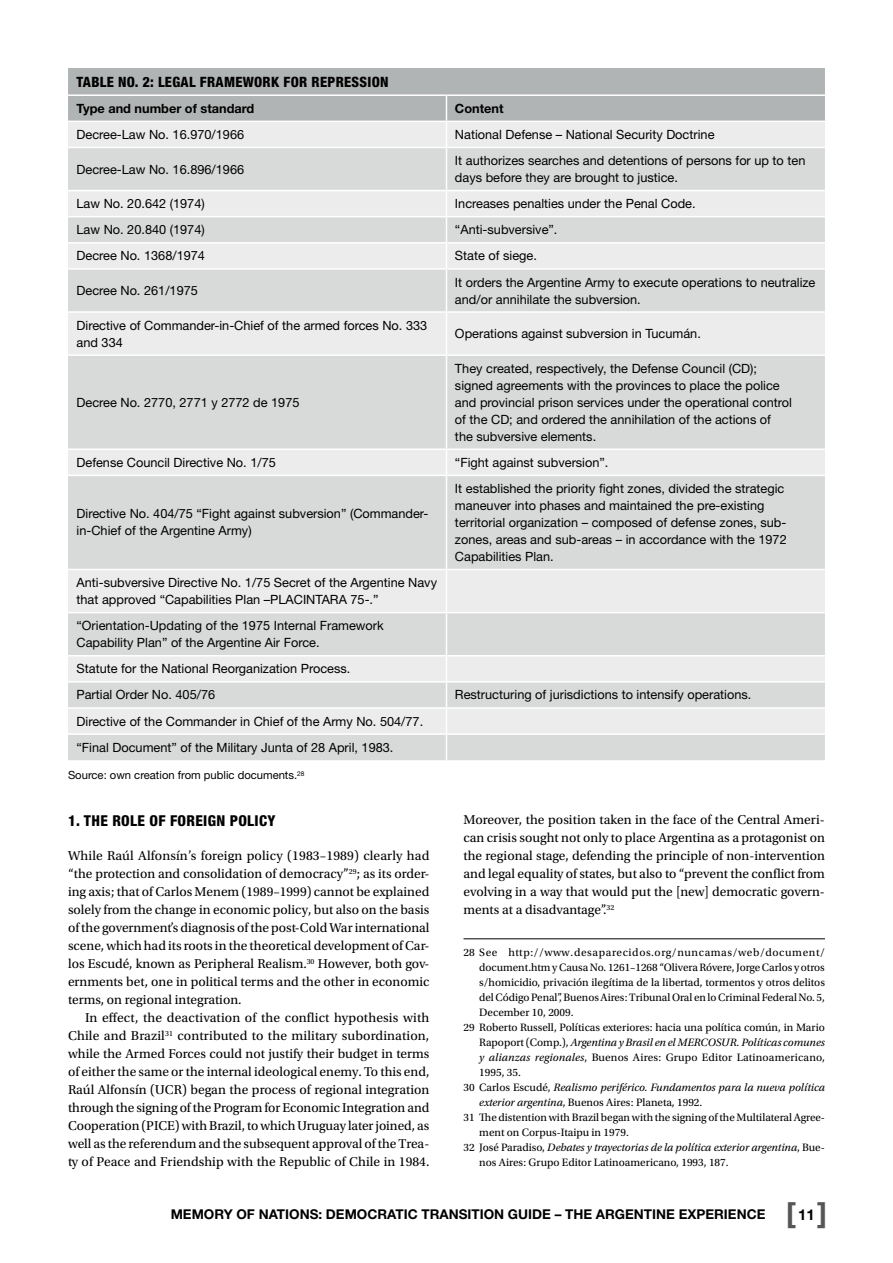
<style>
.page{position:relative;width:893px;height:1263px;background:#fff}
.page>*{position:absolute;margin:0;border:0;box-sizing:border-box;transform-origin:0 0}
.t1{font:700 28.5px "Helvetica Neue LT Pro";color:#555756}
.t2{font:800 condensed 15px "Helvetica Neue LT Pro";letter-spacing:.02em;color:#000}
.t3{font:800 condensed 14.25px "Helvetica Neue LT Pro";letter-spacing:.02em;color:#000}
.t4{font:13.5px/18px "Utopia Std";color:#000;text-align:justify}
.t5{font:700 13.5px "Helvetica Neue LT Pro";color:#000}
.t6{font:12.75px/17px "Helvetica Neue LT Pro";color:#000}
.t7{font:700 12.75px "Helvetica Neue LT Pro";color:#000}
.t8{font:11.25px "Utopia Std";color:#000}
.t9{font:italic 11.25px "Utopia Std";color:#000}
.t10{font:11.25px "Utopia Std";letter-spacing:.05em;color:#000}
.t11{font:11.25px "Helvetica Neue LT Pro";color:#000}
.s1{font-style:normal}
.s2{font-style:italic}
.s3{font-size:15px;color:#000}
</style>
<div class="page">
<hr style="left:463px;top:938px;width:362px;height:1px;background:#000">
<svg style="left:68px;top:148px;width:757px;height:612px;background:#dfe0e0"></svg>
<svg style="left:68px;top:68px;width:757px;height:79px;background:#c6c8c8"></svg>
<hr style="left:446px;top:148px;width:1px;height:42px;background:#fff">
<hr style="left:68px;top:190px;width:378px;height:1px;background:#fff">
<hr style="left:446px;top:190px;width:379px;height:1px;background:#fff">
<hr style="left:68px;top:216px;width:378px;height:1px;background:#fff">
<hr style="left:446px;top:216px;width:379px;height:1px;background:#fff">
<hr style="left:68px;top:242px;width:378px;height:2px;background:#fff">
<hr style="left:446px;top:242px;width:379px;height:2px;background:#fff">
<svg style="left:446px;top:191px;width:1px;height:77px"></svg>
<hr style="left:68px;top:268px;width:378px;height:2px;background:#fff">
<hr style="left:446px;top:268px;width:379px;height:2px;background:#fff">
<hr style="left:446px;top:270px;width:1px;height:41px;background:#fff">
<hr style="left:68px;top:311px;width:378px;height:2px;background:#fff">
<hr style="left:446px;top:311px;width:379px;height:2px;background:#fff">
<hr style="left:446px;top:313px;width:1px;height:41px;background:#fff">
<hr style="left:68px;top:354px;width:378px;height:2px;background:#fff">
<hr style="left:446px;top:354px;width:379px;height:2px;background:#fff">
<hr style="left:446px;top:356px;width:1px;height:92px;background:#fff">
<hr style="left:68px;top:448px;width:378px;height:2px;background:#fff">
<hr style="left:446px;top:448px;width:379px;height:2px;background:#fff">
<svg style="left:446px;top:450px;width:1px;height:25px"></svg>
<hr style="left:68px;top:475px;width:378px;height:1px;background:#fff">
<hr style="left:446px;top:475px;width:379px;height:1px;background:#fff">
<hr style="left:446px;top:476px;width:1px;height:93px;background:#fff">
<hr style="left:68px;top:569px;width:378px;height:1px;background:#fff">
<hr style="left:446px;top:569px;width:379px;height:1px;background:#fff">
<hr style="left:446px;top:570px;width:1px;height:42px;background:#fff">
<hr style="left:68px;top:612px;width:378px;height:1px;background:#fff">
<hr style="left:446px;top:612px;width:379px;height:1px;background:#fff">
<hr style="left:446px;top:613px;width:1px;height:42px;background:#fff">
<hr style="left:68px;top:655px;width:378px;height:1px;background:#fff">
<hr style="left:446px;top:655px;width:379px;height:1px;background:#fff">
<hr style="left:68px;top:681px;width:378px;height:2px;background:#fff">
<hr style="left:446px;top:681px;width:379px;height:2px;background:#fff">
<hr style="left:68px;top:707px;width:378px;height:2px;background:#fff">
<hr style="left:446px;top:707px;width:379px;height:2px;background:#fff">
<hr style="left:68px;top:733px;width:378px;height:2px;background:#fff">
<hr style="left:446px;top:733px;width:379px;height:2px;background:#fff">
<svg style="left:446px;top:656px;width:1px;height:104px"></svg>
<p class="t3" style="left:77px;top:73px;width:314px">TABLE NO. 2: LEGAL FRAMEWORK FOR REPRESSION</p>
<p class="t7" style="left:77px;top:100px;width:179px">Type and number of standard</p>
<p class="t7" style="left:455px;top:100px;width:50px">Content</p>
<p class="t6" style="left:77px;top:126px;width:169px">Decree-Law No. 16.970/1966</p>
<p class="t6" style="left:455px;top:126px;width:261px">National Defense – National Security Doctrine</p>
<p class="t6" style="left:77px;top:160px;width:169px">Decree-Law No. 16.896/1966</p>
<p class="t6" style="left:455px;top:152px;width:352px">It authorizes searches and detentions of persons for up to ten days before they are brought to justice.</p>
<p class="t6" style="left:77px;top:195px;width:130px">Law No. 20.642 (1974)</p>
<p class="t6" style="left:455px;top:195px;width:242px">Increases penalties under the Penal Code.</p>
<p class="t6" style="left:77px;top:221px;width:130px">Law No. 20.840 (1974)</p>
<p class="t6" style="left:455px;top:221px;width:104px">“Anti-subversive”.</p>
<p class="t6" style="left:77px;top:247px;width:130px">Decree No. 1368/1974</p>
<p class="t6" style="left:455px;top:247px;width:83px">State of siege.</p>
<p class="t6" style="left:77px;top:282px;width:123px">Decree No. 261/1975</p>
<p class="t6" style="left:455px;top:273px;width:362px">It orders the Argentine Army to execute operations to neutralize and/or annihilate the subversion.</p>
<p class="t6" style="left:77px;top:316px;width:352px">Directive of Commander-in-Chief of the armed forces No. 333 and 334</p>
<p class="t6" style="left:455px;top:325px;width:247px">Operations against subversion in Tucumán.</p>
<p class="t6" style="left:77px;top:393px;width:225px">Decree No. 2770, 2771 y 2772 de 1975</p>
<p class="t6" style="left:455px;top:359px;width:338px">They created, respectively, the Defense Council (CD); signed agreements with the provinces to place the police and provincial prison services under the operational control of the CD; and ordered the annihilation of the actions of the subversive elements.</p>
<p class="t6" style="left:77px;top:453px;width:201px">Defense Council Directive No. 1/75</p>
<p class="t6" style="left:455px;top:453px;width:155px">“Fight against subversion”.</p>
<p class="t6" style="left:77px;top:505px;width:353px">Directive No. 404/75 “Fight against subversion” (Commander&shy;in-Chief of the Argentine Army)</p>
<p class="t6" style="left:455px;top:480px;width:333px">It established the priority fight zones, divided the strategic maneuver into phases and maintained the pre-existing territorial organization – composed of defense zones, sub&shy;zones, areas and sub-areas – in accordance with the 1972<br>Capabilities Plan.</p>
<p class="t6" style="left:77px;top:574px;width:362px">Anti-subversive Directive No. 1/75 Secret of the Argentine Navy that approved “Capabilities Plan –PLACINTARA 75-.”</p>
<p class="t6" style="left:77px;top:617px;width:309px">“Orientation-Updating of the 1975 Internal Framework<br>Capability Plan” of the Argentine Air Force.</p>
<p class="t6" style="left:77px;top:655px;width:275px;line-height:26.1px">Statute for the National Reorganization Process.<br>Partial Order No. 405/76</p>
<p class="t6" style="left:77px;top:708px;width:348px;line-height:26.1px">Directive of the Commander in Chief of the Army No. 504/77. “Final Document” of the Military Junta of 28 April, 1983.</p>
<p class="t11" style="left:68px;top:768px;width:238px">Source: own creation from public documents.<sup>28</sup></p>
<p class="t2" style="left:68px;top:811px;width:209px">1. THE ROLE OF FOREIGN POLICY</p>
<p class="t4" style="left:68px;top:847px;width:363px">While Raúl Alfonsín’s foreign policy (1983–1989) clearly had “the protection and consolidation of democracy”<sup>29</sup>; as its order&shy;ing axis; that of Carlos Menem (1989–1999) cannot be explained solely from the change in economic policy, but also on the basis of the government’s diagnosis of the post-Cold War international scene, which had its roots in the theoretical development of Car&shy;los Escudé, known as Peripheral Realism.<sup>30</sup> However, both gov&shy;ernments bet, one in political terms and the other in economic terms, on regional integration.</p>
<p class="t4" style="left:68px;top:1009px;width:363px;text-indent:17px">In effect, the deactivation of the conflict hypothesis with Chile and Brazil<sup>31</sup> contributed to the military subordination, while the Armed Forces could not justify their budget in terms of either the same or the internal ideological enemy. To this end, Raúl Alfonsín (UCR) began the process of regional integration through the signing of the Program for Economic Integration and Cooperation (PICE) with Brazil, to which Uruguay later joined, as well as the referendum and the subsequent approval of the Trea&shy;ty of Peace and Friendship with the Republic of Chile in 1984.</p>
<p class="t6" style="left:455px;top:686px;width:298px">Restructuring of jurisdictions to intensify operations.</p>
<p class="t4" style="left:463px;top:811px;width:363px">Moreover, the position taken in the face of the Central Ameri&shy;can crisis sought not only to place Argentina as a protagonist on the regional stage, defending the principle of non-intervention and legal equality of states, but also to “prevent the conflict from evolving in a way that would put the [new] democratic govern&shy;ments at a disadvantage”.<sup>32</sup></p>
<p class="t10" style="left:463px;top:946px;width:363px">28 See http://www.desaparecidos.org/nuncamas/web/document/</p>
<p class="t8" style="left:479px;top:961px;width:347px">document.htm y Causa No. 1261–1268 “Olivera Róvere, Jorge Carlos y otros</p>
<p class="t8" style="left:479px;top:976px;width:347px">s/homicidio, privación ilegítima de la libertad, tormentos y otros delitos</p>
<p class="t8" style="left:479px;top:991px;width:347px">del Código Penal”, Buenos Aires: Tribunal Oral en lo Criminal Federal No. 5,</p>
<p class="t8" style="left:479px;top:1006px;width:96px">December 10, 2009.</p>
<p class="t8" style="left:463px;top:1021px;width:363px">29 Roberto Russell, Políticas exteriores: hacia una política común, in Mario</p>
<p class="t9" style="left:479px;top:1036px;width:347px"><span class="s1">Rapoport (Comp.),</span> Argentina y Brasil en el MERCOSUR. Políticas comunes</p>
<p class="t8" style="left:479px;top:1051px;width:347px"><span class="s2">y alianzas regionales</span>, Buenos Aires: Grupo Editor Latinoamericano,</p>
<p class="t8" style="left:479px;top:1066px;width:43px">1995, 35.</p>
<p class="t9" style="left:463px;top:1081px;width:363px"><span class="s1">30 Carlos Escudé,</span> Realismo periférico. Fundamentos para la nueva política</p>
<p class="t8" style="left:479px;top:1096px;width:225px"><span class="s2">exterior argentina</span>, Buenos Aires: Planeta, 1992.</p>
<p class="t8" style="left:463px;top:1111px;width:363px">31 The distention with Brazil began with the signing of the Multilateral Agree-</p>
<p class="t8" style="left:479px;top:1126px;width:151px">ment on Corpus-Itaipu in 1979.</p>
<p class="t9" style="left:463px;top:1141px;width:363px"><span class="s1">32 José Paradiso,</span> Debates y trayectorias de la política exterior argentina<span class="s1">, Bue-</span></p>
<p class="t8" style="left:479px;top:1156px;width:251px">nos Aires: Grupo Editor Latinoamericano, 1993, 187.</p>
<p class="t5" style="left:171px;top:1206px;width:445px">MEMORY OF NATIONS: DEMOCRATIC TRANSITION GUIDE – The Argentine</p>
<p class="t5" style="left:679px;top:1206px;width:37px">Experience</p>
<h1 class="t1" style="left:786px;top:1194px;width:42px">[<span class="s3">11</span>]</h1>
</div>
